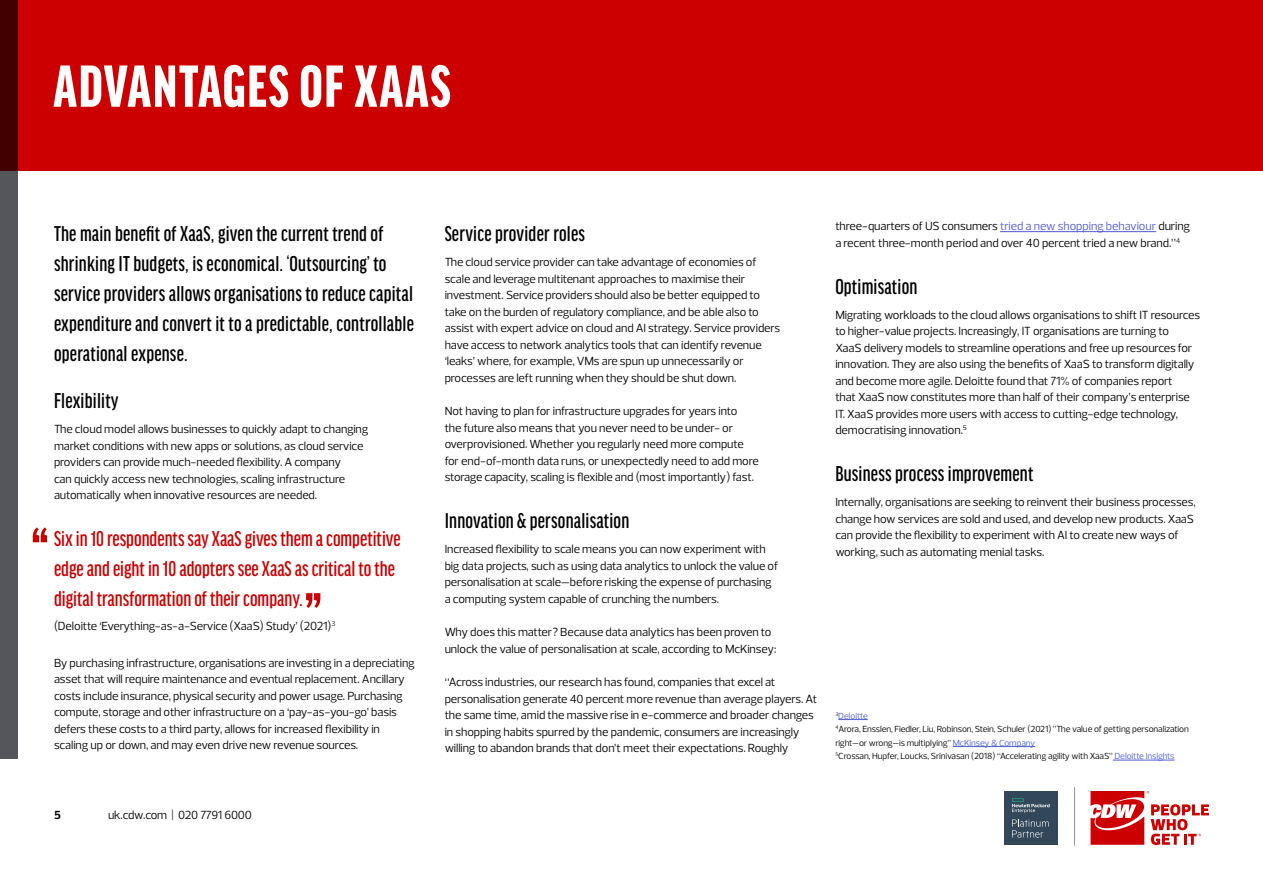
<style>
.page{position:relative;width:1263px;height:893px;background:#fff}
.page>*{position:absolute;margin:0;border:0;box-sizing:border-box;transform-origin:0 0}
.Body_Copy_4c{font:500 extra-condensed 89.25px "Good Headline Pro";color:#c00}
.t1{font:900 extra-condensed 63px "Good Headline Pro";letter-spacing:.03em;color:#fff}
.Body_Copy_4c-2{font:500 extra-condensed 22.8px/30px "Good Headline Pro";letter-spacing:.01em;color:#000}
.t2{font:500 extra-condensed 22.8px/30px "Good Headline Pro";color:#c00}
.Body_Copy_4c-3{font:12px/16.5px "Prelo";letter-spacing:-.01em;color:#000}
.t3{font:700 12px "Prelo";color:#000}
.Body_Copy_4c-4{font:9px/13.5px "Prelo";letter-spacing:-.01em;color:#000}
.s1{color:#4f5cd6}
</style>
<div class="page">
<hr style="left:1074px;top:787px;width:1px;height:58px;background:#969695">
<svg style="left:1090px;top:791px;width:119px;height:54px"></svg>
<div style="left:1004px;top:791px;width:54px;height:54px;background:#32475a"></div>
<svg style="left:1012px;top:798px;width:12px;height:1px"></svg>
<svg style="left:1012px;top:799px;width:37px;height:14px"></svg>
<svg style="left:1012px;top:819px;width:37px;height:19px"></svg>
<div style="left:0;top:0;width:1263px;height:170px;background:#c00"></div>
<svg style="left:0;top:0;width:17px;height:759px;background:#504246"></svg>
<hr style="left:1000px;top:231px;width:156px;height:1px;background:#4f5cd6">
<hr style="left:838px;top:719px;width:30px;height:1px;background:#4f5cd6">
<hr style="left:953px;top:746px;width:82px;height:1px;background:#4f5cd6">
<hr style="left:1113px;top:760px;width:61px;height:1px;background:#4f5cd6">
<p class="t1" style="left:53px;top:55px;width:399px">ADVANTAGES OF XAAS</p>
<p class="Body_Copy_4c-2" style="left:54px;top:219px;width:361px">The main benefit of XaaS, given the current trend of shrinking IT budgets, is economical. ‘Outsourcing’ to service providers allows organisations to reduce capital expenditure and convert it to a predictable, controllable operational expense.</p>
<p class="Body_Copy_4c-2" style="left:54px;top:386px;width:66px">Flexibility</p>
<p class="Body_Copy_4c-3" style="left:54px;top:421px;width:316px">The cloud model allows businesses to quickly adapt to changing market conditions with new apps or solutions, as cloud service providers can provide much-needed flexibility. A company<br>can quickly access new technologies, scaling infrastructure automatically when innovative resources are needed.</p>
<p class="Body_Copy_4c" style="left:31px;top:517px;width:19px">“</p>
<p class="t2" style="left:54px;top:524px;width:348px">Six in 10 respondents say XaaS gives them a competitive edge and eight in 10 adopters see XaaS as critical to the digital transformation of their company.</p>
<p class="Body_Copy_4c-3" style="left:54px;top:618px;width:283px">(Deloitte ‘Everything-as-a-Service (XaaS) Study’ (2021)<sup>3</sup></p>
<p class="Body_Copy_4c" style="left:304px;top:579px;width:19px">”</p>
<p class="Body_Copy_4c-3" style="left:54px;top:655px;width:362px">By purchasing infrastructure, organisations are investing in a depreciating asset that will require maintenance and eventual replacement. Ancillary costs include insurance, physical security and power usage. Purchasing compute, storage and other infrastructure on a ‘pay-as-you-go’ basis defers these costs to a third party, allows for increased flexibility in scaling up or down, and may even drive new revenue sources.</p>
<p class="t3" style="left:54px;top:808px;width:8px">5</p>
<p class="Body_Copy_4c-3" style="left:108px;top:807px;width:145px">uk.cdw.com | 020 7791 6000</p>
<p class="Body_Copy_4c-2" style="left:445px;top:219px;width:142px">Service provider roles</p>
<p class="Body_Copy_4c-3" style="left:445px;top:254px;width:337px">The cloud service provider can take advantage of economies of scale and leverage multitenant approaches to maximise their investment. Service providers should also be better equipped to take on the burden of regulatory compliance, and be able also to assist with expert advice on cloud and AI strategy. Service providers have access to network analytics tools that can identify revenue ‘leaks’ where, for example, VMs are spun up unnecessarily or processes are left running when they should be shut down.</p>
<p class="Body_Copy_4c-3" style="left:445px;top:403px;width:316px">Not having to plan for infrastructure upgrades for years into<br>the future also means that you never need to be under- or overprovisioned. Whether you regularly need more compute for end-of-month data runs, or unexpectedly need to add more storage capacity, scaling is flexible and (most importantly) fast.</p>
<p class="Body_Copy_4c-2" style="left:445px;top:506px;width:186px">Innovation &amp; personalisation</p>
<p class="Body_Copy_4c-3" style="left:445px;top:541px;width:335px">Increased flexibility to scale means you can now experiment with big data projects, such as using data analytics to unlock the value of personalisation at scale—before risking the expense of purchasing a computing system capable of crunching the numbers.</p>
<p class="Body_Copy_4c-3" style="left:445px;top:624px;width:333px">Why does this matter? Because data analytics has been proven to unlock the value of personalisation at scale, according to McKinsey:</p>
<p class="Body_Copy_4c-3" style="left:445px;top:674px;width:374px">“Across industries, our research has found, companies that excel at personalisation generate 40 percent more revenue than average players. At the same time, amid the massive rise in e-commerce and broader changes in shopping habits spurred by the pandemic, consumers are increasingly willing to abandon brands that don’t meet their expectations. Roughly</p>
<p class="Body_Copy_4c-3" style="left:835px;top:218px;width:356px">three-quarters of US consumers <span class="s1">tried a new shopping behaviour</span> during a recent three-month period and over 40 percent tried a new brand.”<sup>4</sup></p>
<p class="Body_Copy_4c-2" style="left:835px;top:272px;width:84px">Optimisation</p>
<p class="Body_Copy_4c-3" style="left:835px;top:307px;width:366px">Migrating workloads to the cloud allows organisations to shift IT resources to higher-value projects. Increasingly, IT organisations are turning to<br>XaaS delivery models to streamline operations and free up resources for innovation. They are also using the benefits of XaaS to transform digitally and become more agile. Deloitte found that 71% of companies report<br>that XaaS now constitutes more than half of their company’s enterprise IT. XaaS provides more users with access to cutting-edge technology, democratising innovation.<sup>5</sup></p>
<p class="Body_Copy_4c-2" style="left:835px;top:459px;width:200px">Business process improvement</p>
<p class="Body_Copy_4c-3" style="left:835px;top:494px;width:362px">Internally, organisations are seeking to reinvent their business processes, change how services are sold and used, and develop new products. XaaS can provide the flexibility to experiment with AI to create new ways of working, such as automating menial tasks.</p>
<p class="Body_Copy_4c-4" style="left:835px;top:709px;width:355px"><sup>3</sup><span class="s1">Deloitte<br></span><sup>4</sup>Arora, Ensslen, Fiedler, Liu, Robinson, Stein, Schuler (2021) ”The value of getting personalization right—or wrong—is multiplying” <span class="s1">McKinsey &amp; Company<br></span><sup>5</sup>Crossan, Hupfer, Loucks, Srinivasan (2018) “Accelerating agility with XaaS” <span class="s1">Deloitte Insights</span></p>
</div>
